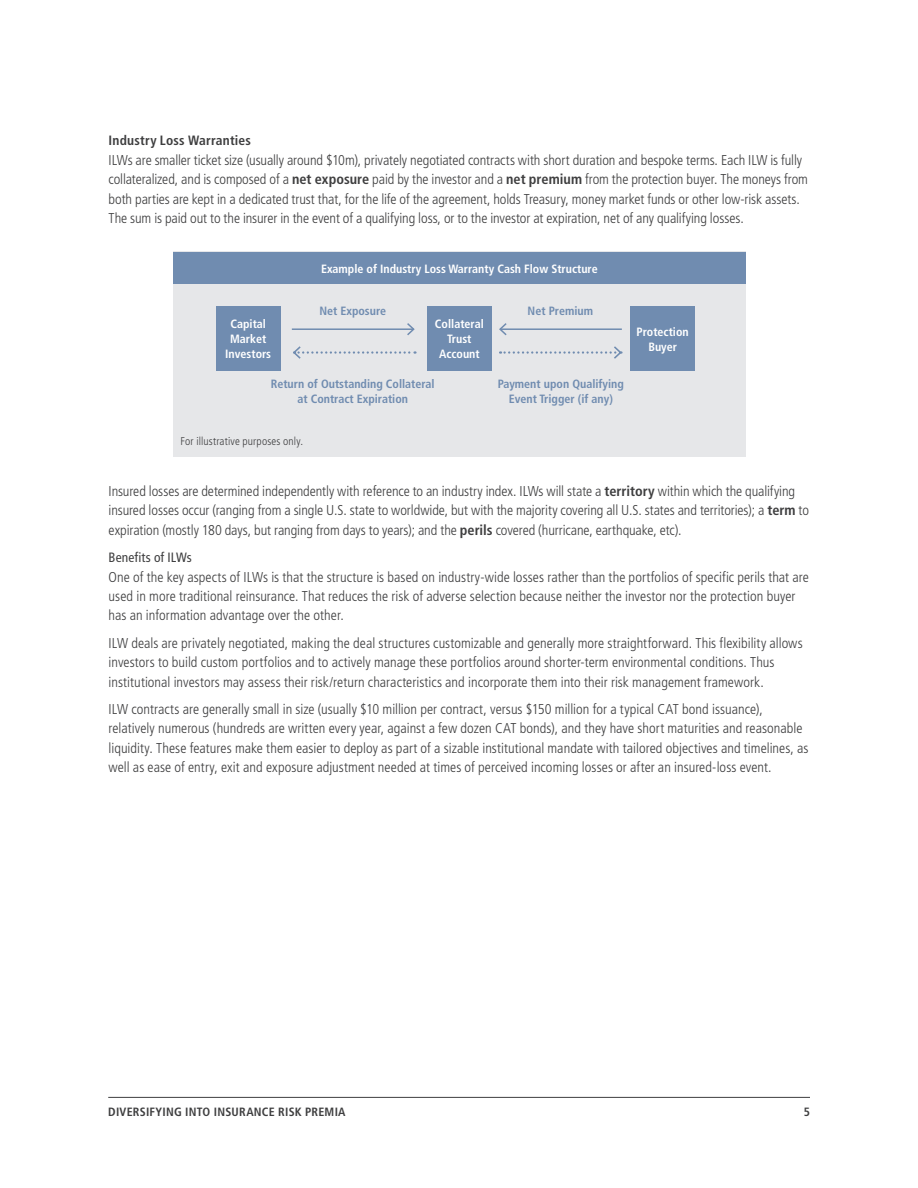
<style>
.page{position:relative;width:918px;height:1188px;background:#fff}
.page>*{position:absolute;margin:0;border:0;box-sizing:border-box;transform-origin:0 0}
.t1{font:300 condensed 14.25px/19.5px "Frutiger LT Std";color:#3e3e3f}
.t2{font:700 condensed 13.5px "Frutiger LT Std";letter-spacing:.015em;color:#3e3e3f}
.t3{font:condensed 13.5px "Frutiger LT Std";letter-spacing:.01em;color:#3e3e3f}
.t4{font:700 condensed 12px/15px "Frutiger LT Std";color:#708cb0;text-align:center}
.t5{font:700 condensed 12px/15px "Frutiger LT Std";color:#fff;text-align:center}
.t6{font:700 condensed 12px "Frutiger LT Std";letter-spacing:.02em;color:#3e3e3f}
.t7{font:300 condensed 11.25px "Frutiger LT Std";letter-spacing:.015em;color:#3e3e3f}
.s1{font-weight:700}
</style>
<div class="page">
<hr style="left:108px;top:1097px;width:702px;height:1px;background:#3e3e3f">
<div style="left:173px;top:252px;width:573px;height:205px;background:#e6e7e9"></div>
<div style="left:173px;top:252px;width:573px;height:32px;background:#708cb0"></div>
<div style="left:216px;top:306px;width:65px;height:65px;background:#708cb0"></div>
<div style="left:427px;top:306px;width:65px;height:65px;background:#708cb0"></div>
<div style="left:630px;top:306px;width:65px;height:65px;background:#708cb0"></div>
<hr style="left:292px;top:328px;width:122px;height:2px;background:#708cb0">
<svg style="left:405px;top:323px;width:10px;height:13px"></svg>
<hr style="left:500px;top:328px;width:122px;height:2px;background:#708cb0">
<svg style="left:499px;top:323px;width:9px;height:13px"></svg>
<svg style="left:293px;top:346px;width:123px;height:13px"></svg>
<svg style="left:500px;top:346px;width:123px;height:13px"></svg>
<p class="t2" style="left:109px;top:132px;width:144px">Industry Loss Warranties</p>
<p class="t1" style="left:109px;top:150px;width:701px">ILWs are smaller ticket size (usually around $10m), privately negotiated contracts with short duration and bespoke terms. Each ILW is fully collateralized, and is composed of a <span class="s1">net exposure</span> paid by the investor and a <span class="s1">net premium</span> from the protection buyer. The moneys from both parties are kept in a dedicated trust that, for the life of the agreement, holds Treasury, money market funds or other low-risk assets.<br>The sum is paid out to the insurer in the event of a qualifying loss, or to the investor at expiration, net of any qualifying losses.</p>
<p class="t5" style="left:321px;top:261px;width:278px">Example of Industry Loss Warranty Cash Flow Structure</p>
<p class="t4" style="left:319px;top:304px;width:68px">Net Exposure</p>
<p class="t4" style="left:528px;top:304px;width:67px">Net Premium</p>
<p class="t5" style="left:225px;top:317px;width:47px">Capital<br>Market<br>Investors</p>
<p class="t5" style="left:435px;top:317px;width:50px">Collateral<br>Trust<br>Account</p>
<p class="t5" style="left:637px;top:324px;width:54px">Protection<br>Buyer</p>
<p class="t4" style="left:271px;top:377px;width:165px">Return of Outstanding Collateral at Contract Expiration</p>
<p class="t4" style="left:498px;top:377px;width:128px">Payment upon Qualifying<br>Event Trigger (if any)</p>
<p class="t7" style="left:180px;top:435px;width:124px">For illustrative purposes only.</p>
<p class="t1" style="left:109px;top:481px;width:702px">Insured losses are determined independently with reference to an industry index. ILWs will state a <span class="s1">territory</span> within which the qualifying insured losses occur (ranging from a single U.S. state to worldwide, but with the majority covering all U.S. states and territories); a <span class="s1">term</span> to expiration (mostly 180 days, but ranging from days to years); and the <span class="s1">perils</span> covered (hurricane, earthquake, etc).</p>
<p class="t3" style="left:109px;top:549px;width:85px">Benefits of ILWs</p>
<p class="t1" style="left:109px;top:567px;width:702px">One of the key aspects of ILWs is that the structure is based on industry-wide losses rather than the portfolios of specific perils that are used in more traditional reinsurance. That reduces the risk of adverse selection because neither the investor nor the protection buyer has an information advantage over the other.</p>
<p class="t1" style="left:109px;top:633px;width:696px">ILW deals are privately negotiated, making the deal structures customizable and generally more straightforward. This flexibility allows investors to build custom portfolios and to actively manage these portfolios around shorter-term environmental conditions. Thus institutional investors may assess their risk/return characteristics and incorporate them into their risk management framework.</p>
<p class="t1" style="left:109px;top:699px;width:702px">ILW contracts are generally small in size (usually $10 million per contract, versus $150 million for a typical CAT bond issuance), relatively numerous (hundreds are written every year, against a few dozen CAT bonds), and they have short maturities and reasonable liquidity. These features make them easier to deploy as part of a sizable institutional mandate with tailored objectives and timelines, as well as ease of entry, exit and exposure adjustment needed at times of perceived incoming losses or after an insured-loss event.</p>
<p class="t6" style="left:108px;top:1104px;width:239px">DIVERSIFYING INTO INSURANCE RISK PREMIA</p>
<p class="t6" style="left:804px;top:1104px;width:8px">5</p>
</div>
